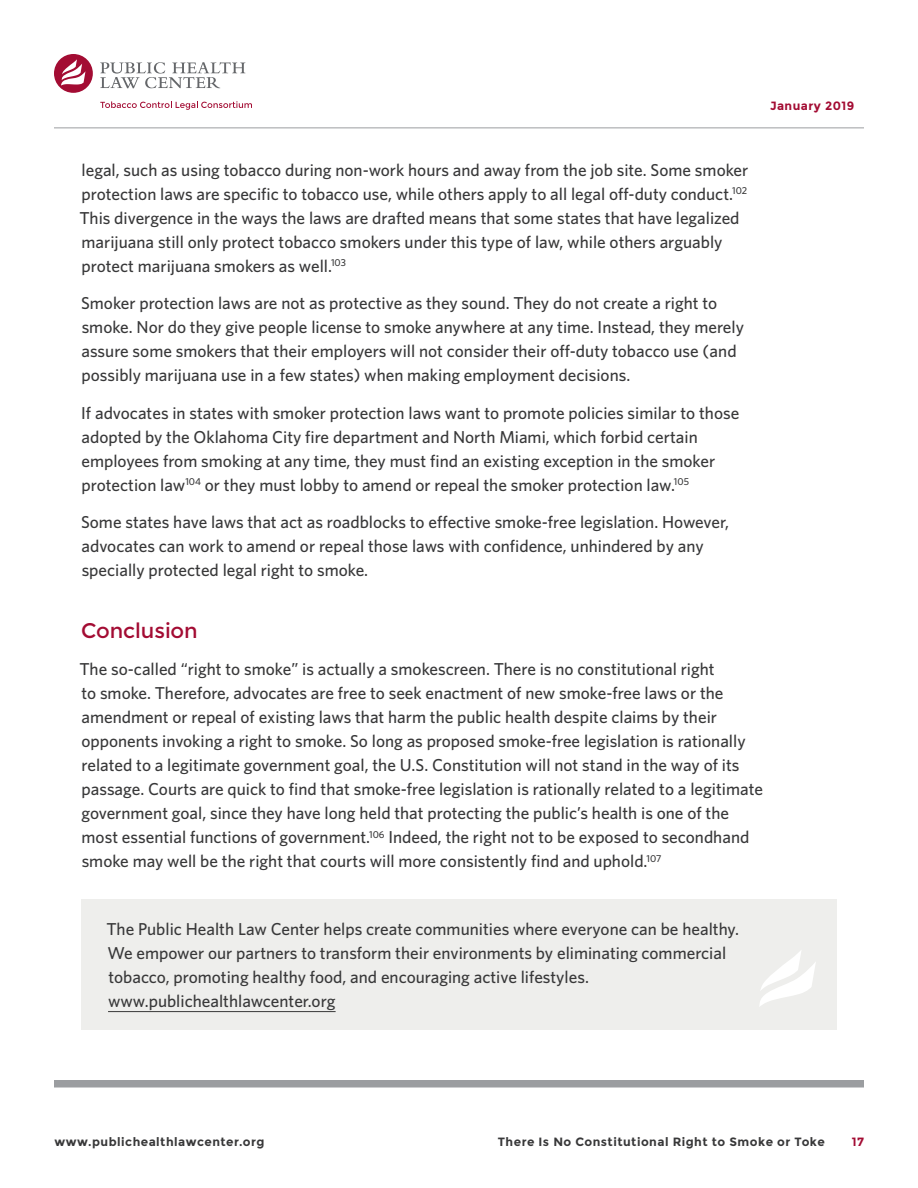
<style>
.page{position:relative;width:918px;height:1188px;background:#fff}
.page>*{position:absolute;margin:0;border:0;box-sizing:border-box;transform-origin:0 0}
.subhead___intro{font:21px "Montserrat";color:#a30c33}
.body{font:500 17.25px/24px "Whitney";color:#383839}
.t1{font:700 12px "Montserrat";letter-spacing:.04em;color:#383839}
.t2{font:700 12px "Montserrat";letter-spacing:.04em;color:#a30c33}
</style>
<div class="page">
<div style="left:54px;top:1080px;width:810px;height:8px;background:#9b9da0"></div>
<hr style="left:54px;top:128px;width:810px;height:1px;background:#9b9da0">
<div style="left:81px;top:899px;width:756px;height:131px;background:#eeeeec"></div>
<hr style="left:108px;top:1011px;width:228px;height:1px;background:#383839">
<svg style="left:759px;top:951px;width:57px;height:55px"></svg>
<svg style="left:100px;top:62px;width:145px;height:26px"></svg>
<svg style="left:100px;top:101px;width:152px;height:9px"></svg>
<svg style="left:54px;top:54px;width:39px;height:39px"></svg>
<p class="t2" style="left:770px;top:98px;width:86px">January 2019</p>
<p class="body" style="left:80px;top:157px;width:670px">legal, such as using tobacco during non-work hours and away from the job site. Some smoker protection laws are specific to tobacco use, while others apply to all legal off-duty conduct.<sup>102<br></sup>This divergence in the ways the laws are drafted means that some states that have legalized marijuana still only protect tobacco smokers under this type of law, while others arguably protect marijuana smokers as well.<sup>103</sup></p>
<p class="body" style="left:81px;top:291px;width:665px">Smoker protection laws are not as protective as they sound. They do not create a right to smoke. Nor do they give people license to smoke anywhere at any time. Instead, they merely assure some smokers that their employers will not consider their off-duty tobacco use (and possibly marijuana use in a few states) when making employment decisions.</p>
<p class="body" style="left:81px;top:400px;width:660px">If advocates in states with smoker protection laws want to promote policies similar to those adopted by the Oklahoma City fire department and North Miami, which forbid certain employees from smoking at any time, they must find an existing exception in the smoker protection law<sup>104</sup> or they must lobby to amend or repeal the smoker protection law.<sup>105</sup></p>
<p class="body" style="left:81px;top:510px;width:649px">Some states have laws that act as roadblocks to effective smoke-free legislation. However, advocates can work to amend or repeal those laws with confidence, unhindered by any specially protected legal right to smoke.</p>
<p class="subhead___intro" style="left:81px;top:618px;width:118px">Conclusion</p>
<p class="body" style="left:80px;top:657px;width:685px">The so-called “right to smoke” is actually a smokescreen. There is no constitutional right<br>to smoke. Therefore, advocates are free to seek enactment of new smoke-free laws or the amendment or repeal of existing laws that harm the public health despite claims by their opponents invoking a right to smoke. So long as proposed smoke-free legislation is rationally related to a legitimate government goal, the U.S. Constitution will not stand in the way of its passage. Courts are quick to find that smoke-free legislation is rationally related to a legitimate government goal, since they have long held that protecting the public’s health is one of the most essential functions of government.<sup>106</sup> Indeed, the right not to be exposed to secondhand smoke may well be the right that courts will more consistently find and uphold.<sup>107</sup></p>
<p class="body" style="left:107px;top:917px;width:634px">The Public Health Law Center helps create communities where everyone can be healthy.<br>We empower our partners to transform their environments by eliminating commercial tobacco, promoting healthy food, and encouraging active lifestyles. www.publichealthlawcenter.org</p>
<p class="t1" style="left:55px;top:1134px;width:212px">www.publichealthlawcenter.org</p>
<p class="t1" style="left:498px;top:1134px;width:329px">There Is No Constitutional Right to Smoke or Toke</p>
<p class="t2" style="left:852px;top:1134px;width:14px">17</p>
</div>
